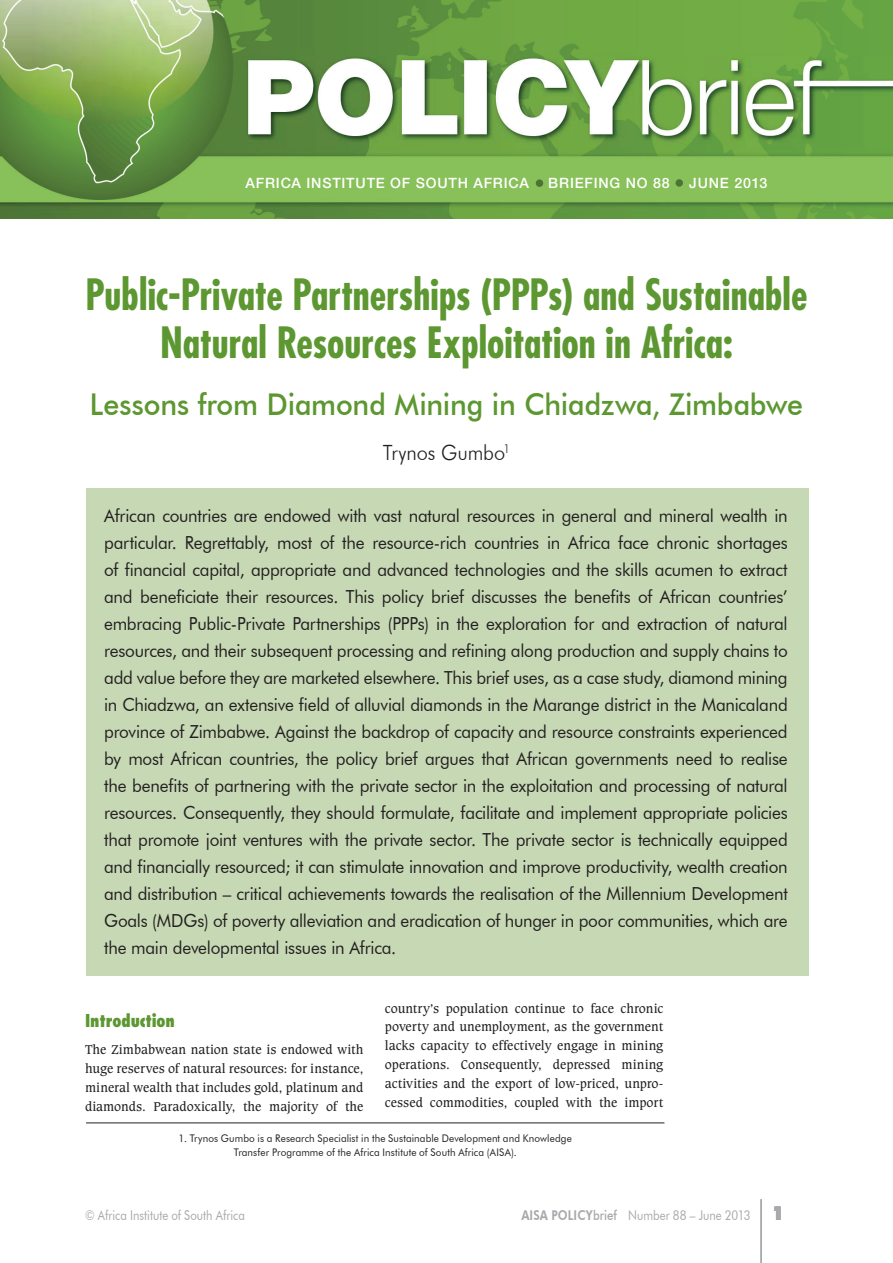
<style>
.page{position:relative;width:893px;height:1263px;background:#fff}
.page>*{position:absolute;margin:0;border:0;box-sizing:border-box;transform-origin:0 0}
.t1{font:700 condensed 42px/48px "Futura";letter-spacing:-.005em;color:#5c9731;text-align:center;scale:.95 1}
.t2{font:500 30px "Futura BT";letter-spacing:-.005em;color:#5c9731;scale:.95 1}
.t3{font:300 21px "Futura BT";letter-spacing:-.005em;color:#231f20;scale:.95 1}
.t4{font:18px/27px "Futura BT";letter-spacing:-.015em;color:#231f20;text-align:justify;scale:.95 1}
.t5{font:800 condensed 17.25px "Futura";letter-spacing:-.01em;color:#5c9731;scale:.95 1}
.t6{font:500 14.25px "Helvetica Neue";letter-spacing:.055em;color:#fff}
.t7{font:13.5px/18.8px "Caxton BT";letter-spacing:-.005em;color:#231f20;text-align:justify}
.t8{font:13.5px "Futura BT";color:#a8a9ad;scale:.85 1}
.t9{font:10.5px/13.5px "Futura BT";letter-spacing:.01em;color:#231f20;text-align:center;scale:.95 1}
.s1{font-weight:800}
.s2{font-weight:500}
.s3{font-family:"Futura";font-weight:800;font-size:18px}
</style>
<div class="page">
<div style="left:86px;top:488px;width:723px;height:488px;background:#c6d8b4"></div>
<hr style="left:761px;top:1199px;width:1px;height:64px;background:#a8a9ad">
<img style="left:0;top:0;width:893px;height:219px">
<hr style="left:86px;top:1123px;width:578px;height:1px;background:#231f20">
<div style="left:536px;top:179px;width:7px;height:8px;background:#4c7335;border-radius:50%"></div>
<div style="left:675px;top:179px;width:8px;height:8px;background:#4c7335;border-radius:50%"></div>
<p class="t6" style="left:246px;top:174px;width:285px">AFRICA INSTITUTE OF SOUTH AFRICA</p>
<p class="t6" style="left:548px;top:174px;width:20px">BRIEFIN</p>
<p class="t6" style="left:609px;top:174px;width:62px">G NO 88</p>
<p class="t6" style="left:689px;top:174px;width:80px">JUNE 2013</p>
<h1 class="t1" style="left:85px;top:270px;width:761px">Public-Private Partnerships (PPPs) and Sustainable<br>Natural Resources Exploitation in Africa:</h1>
<h2 class="t2" style="left:90px;top:386px;width:752px">Lessons from Diamond Mining in Chiadzwa, Zimbabwe</h2>
<p class="t3" style="left:383px;top:440px;width:135px">Trynos Gumbo<sup>1</sup></p>
<p class="t4" style="left:104px;top:502px;width:721px">African countries are endowed with vast natural resources in general and mineral wealth in particular. Regrettably, most of the resource-rich countries in Africa face chronic shortages of financial capital, appropriate and advanced technologies and the skills acumen to extract and beneficiate their resources. This policy brief discusses the benefits of African countries’ embracing Public-Private Partnerships (PPPs) in the exploration for and extraction of natural resources, and their subsequent processing and refining along production and supply chains to add value before they are marketed elsewhere. This brief uses, as a case study, diamond mining in Chiadzwa, an extensive field of alluvial diamonds in the Marange district in the Manicaland province of Zimbabwe. Against the backdrop of capacity and resource constraints experienced by most African countries, the policy brief argues that African governments need to realise the benefits of partnering with the private sector in the exploitation and processing of natural resources. Consequently, they should formulate, facilitate and implement appropriate policies that promote joint ventures with the private sector. The private sector is technically equipped and financially resourced; it can stimulate innovation and improve productivity, wealth creation and distribution – critical achievements towards the realisation of the Millennium Development Goals (MDGs) of poverty alleviation and eradication of hunger in poor communities, which are the main developmental issues in Africa.</p>
<p class="t5" style="left:85px;top:1010px;width:96px">Introduction</p>
<p class="t7" style="left:85px;top:1040px;width:280px">The Zimbabwean nation state is endowed with huge reserves of natural resources: for instance, mineral wealth that includes gold, platinum and diamonds. Paradoxically, the majority of the</p>
<p class="t7" style="left:385px;top:998px;width:280px">country’s population continue to face chronic poverty and unemployment, as the government lacks capacity to effectively engage in mining operations. Consequently, depressed mining activities and the export of low-priced, unpro&shy;cessed commodities, coupled with the import</p>
<p class="t9" style="left:179px;top:1132px;width:415px">1. Trynos Gumbo is a Research Specialist in the Sustainable Development and Knowledge<br>Transfer Programme of the Africa Institute of South Africa (AISA).</p>
<p class="t8" style="left:85px;top:1207px;width:190px">© Africa Institute of South Africa</p>
<p class="t8" style="left:521px;top:1207px;width:311px"><span class="s1">AISA POLICY</span><span class="s2">brief</span> Number 88 – June 2013 <span class="s3">1</span></p>
</div>
